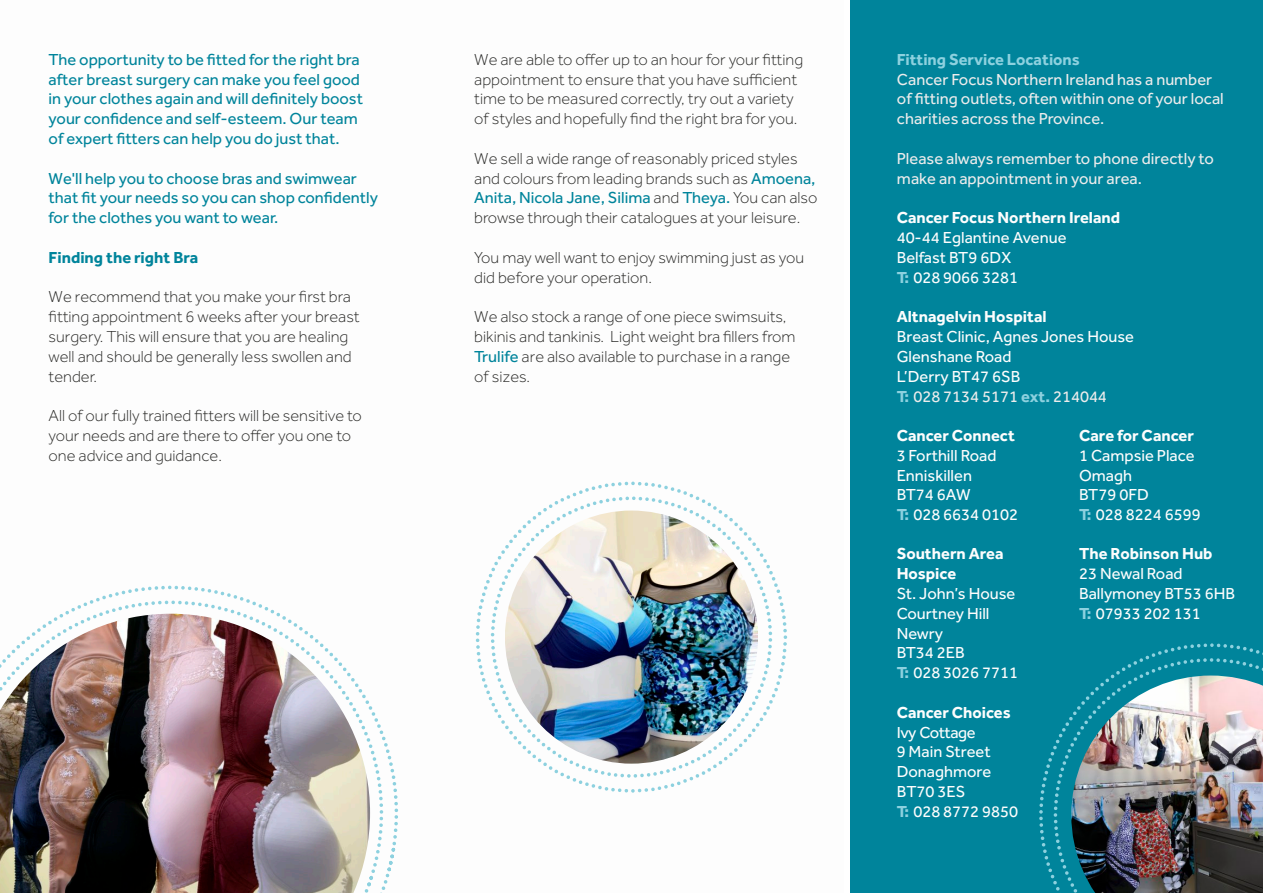
<style>
.page{position:relative;width:1263px;height:893px;background:#fff}
.page>*{position:absolute;margin:0;border:0;box-sizing:border-box;transform-origin:0 0}
.t1{font:300 16.5px/19.8px "Effra";color:#2a2a28}
.t2{font:16.5px/19.8px "Effra";color:#fdfdfd}
.t3{font:16.5px/19.8px "Effra";color:#00849b}
.t4{font:16.5px/19.8px "Effra";color:#ececec}
.t5{font:700 16.5px/19.8px "Effra";color:#fdfdfd}
.t6{font:700 16.5px "Effra";color:#8dd1df}
.t7{font:700 16.5px "Effra";color:#00849b}
.s1{font-weight:400;color:#00849b}
.s2{font-weight:700;color:#8dd1df}
.s3{color:#fdfdfd}
</style>
<div class="page">
<svg style="left:65px;top:586px;width:333px;height:307px"></svg>
<img style="left:0;top:614px;width:370px;height:279px">
<div style="left:850px;top:0;width:413px;height:893px;background:#00849b"></div>
<svg style="left:1039px;top:643px;width:224px;height:248px"></svg>
<img style="left:1071px;top:675px;width:192px;height:218px">
<svg style="left:476px;top:482px;width:311px;height:311px"></svg>
<svg style="left:491px;top:496px;width:281px;height:282px"></svg>
<img style="left:505px;top:510px;width:253px;height:254px;border-radius:50%">
<p class="t3" style="left:49px;top:51px;width:316px">The opportunity to be fitted for the right bra after breast surgery can make you feel good in your clothes again and will definitely boost your confidence and self-esteem. Our team of expert fitters can help you do just that.</p>
<p class="t3" style="left:49px;top:170px;width:331px">We'll help you to choose bras and swimwear that fit your needs so you can shop confidently for the clothes you want to wear.</p>
<p class="t7" style="left:49px;top:252px;width:151px">Finding the right Bra</p>
<p class="t1" style="left:49px;top:289px;width:313px">We recommend that you make your first bra fitting appointment 6 weeks after your breast surgery. This will ensure that you are healing well and should be generally less swollen and tender.</p>
<p class="t1" style="left:49px;top:407px;width:315px">All of our fully trained fitters will be sensitive to your needs and are there to offer you one to one advice and guidance.</p>
<p class="t1" style="left:474px;top:51px;width:330px">We are able to offer up to an hour for your fitting appointment to ensure that you have sufficient time to be measured correctly, try out a variety of styles and hopefully find the right bra for you.</p>
<p class="t1" style="left:474px;top:150px;width:345px">We sell a wide range of reasonably priced styles and colours from leading brands such as <span class="s1">Amoena, Anita, Nicola Jane, Silima</span> and <span class="s1">Theya.</span> You can also browse through their catalogues at your leisure.</p>
<p class="t1" style="left:474px;top:249px;width:331px">You may well want to enjoy swimming just as you did before your operation.</p>
<p class="t1" style="left:474px;top:308px;width:323px">We also stock a range of one piece swimsuits, bikinis and tankinis. Light weight bra fillers from <span class="s1">Trulife</span> are also available to purchase in a range of sizes.</p>
<p class="t6" style="left:897px;top:54px;width:185px">Fitting Service Locations</p>
<p class="t4" style="left:897px;top:71px;width:328px">Cancer Focus Northern Ireland has a number of fitting outlets, often within one of your local charities across the Province.</p>
<p class="t4" style="left:897px;top:150px;width:318px">Please always remember to phone directly to make an appointment in your area.</p>
<p class="t5" style="left:897px;top:209px;width:225px">Cancer Focus Northern Ireland</p>
<p class="t2" style="left:897px;top:229px;width:171px">40-44 Eglantine Avenue<br>Belfast BT9 6DX<br><span class="s2">T:</span> 028 9066 3281</p>
<p class="t5" style="left:897px;top:309px;width:152px">Altnagelvin Hospital</p>
<p class="t2" style="left:897px;top:348px;width:116px">Glenshane Road</p>
<p class="t2" style="left:897px;top:328px;width:239px">Breast Clinic, Agnes Jones House</p>
<p class="t4" style="left:897px;top:368px;width:212px"><span class="s3">L’Derry BT47 6SB<br></span><span class="s2">T:</span> 028 7134 5171 <span class="s2">ext.</span> 214044</p>
<p class="t5" style="left:897px;top:427px;width:120px">Cancer Connect</p>
<p class="t2" style="left:897px;top:447px;width:101px">3 Forthill Road<br>Enniskillen<br>BT74 6AW</p>
<p class="t2" style="left:897px;top:506px;width:123px"><span class="s2">T:</span> 028 6634 0102</p>
<p class="t5" style="left:897px;top:546px;width:108px">Southern Area<br>Hospice</p>
<p class="t2" style="left:897px;top:585px;width:123px">St. John’s House<br>Courtney Hill<br>Newry<br>BT34 2EB<br><span class="s2">T:</span> 028 3026 7711</p>
<p class="t5" style="left:897px;top:704px;width:115px">Cancer Choices</p>
<p class="t2" style="left:897px;top:724px;width:123px">Ivy Cottage<br>9 Main Street<br>Donaghmore<br>BT70 3ES<br><span class="s2">T:</span> 028 8772 9850</p>
<p class="t5" style="left:1079px;top:427px;width:116px">Care for Cancer</p>
<p class="t2" style="left:1079px;top:447px;width:123px">1 Campsie Place<br>Omagh<br>BT79 0FD<br><span class="s2">T:</span> 028 8224 6599</p>
<p class="t5" style="left:1079px;top:545px;width:135px">The Robinson Hub</p>
<p class="t2" style="left:1079px;top:565px;width:158px">23 Newal Road<br>Ballymoney BT53 6HB</p>
<p class="t2" style="left:1079px;top:605px;width:123px"><span class="s2">T:</span> 07933 202 131</p>
</div>
